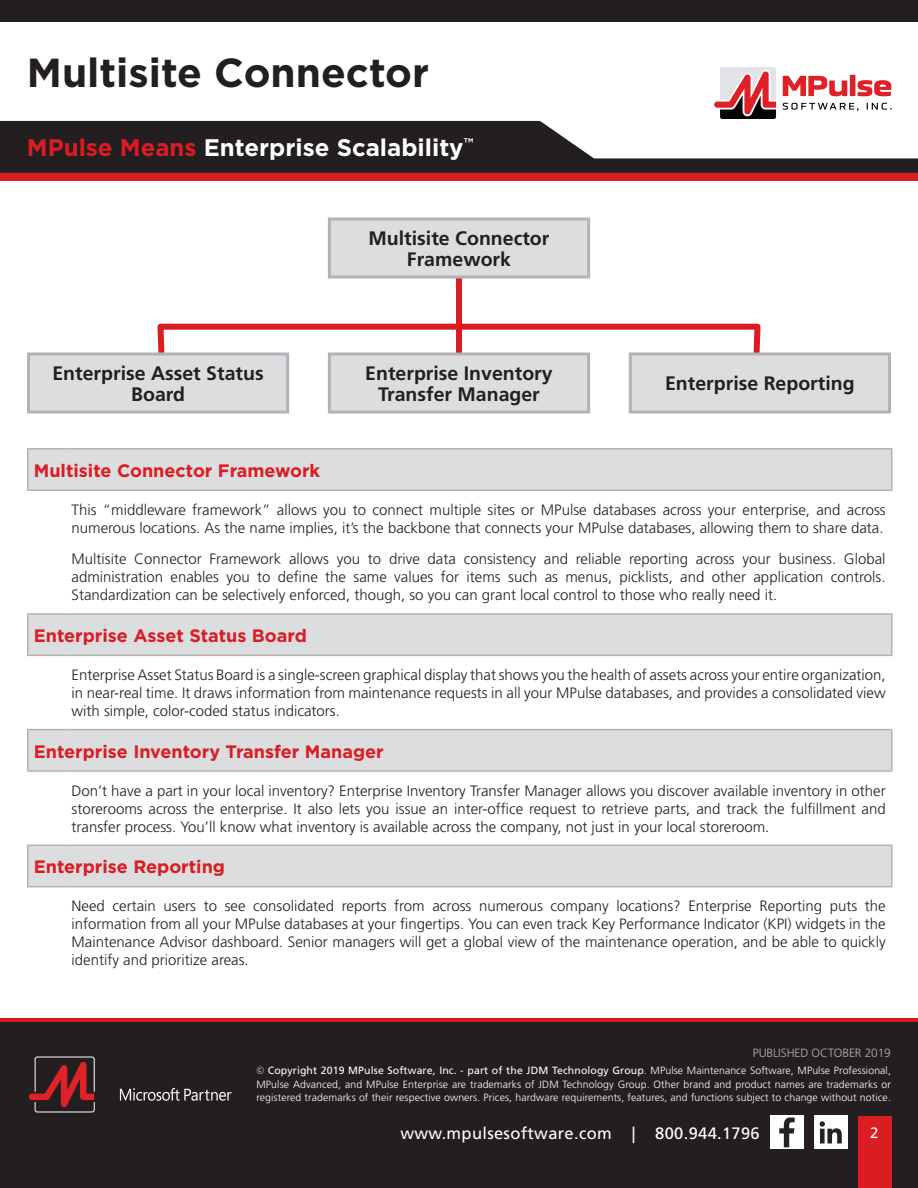
<style>
.page{position:relative;width:918px;height:1188px;background:#fff}
.page>*{position:absolute;margin:0;border:0;box-sizing:border-box;transform-origin:0 0}
.t1{font:700 40.5px "Gotham";color:#231f20}
.SubTitle{font:700 24px "Gotham";color:#fff}
.Section{font:700 19.5px/21px "Frutiger";color:#231f20;text-align:center}
.SubHead_1{font:700 18px "Gotham";color:#da1c23}
.t2{font:16.5px "Frutiger";letter-spacing:.02em;color:#fff}
.Table_Text{font:300 15px/18px "Frutiger";color:#231f20;text-align:justify}
.t3{font:15px "Frutiger";color:#fff}
.t4{font:300 12px "Frutiger";letter-spacing:-.01em;color:#b2b3b7}
.t5{font:300 10.5px/13.5px "Frutiger";letter-spacing:.01em;color:#fff;text-align:justify}
.s1{color:#da1c23}
.s2{font-family:"Gotham Narrow";font-weight:400}
.s3{font-weight:400}
</style>
<div class="page">
<div style="left:0;top:166px;width:918px;height:15px;background:#da1c23"></div>
<svg style="left:0;top:121px;width:918px;height:52px;fill:#231f20"></svg>
<div style="left:0;top:0;width:918px;height:22px;background:#231f20"></div>
<div style="left:0;top:1018px;width:918px;height:15px;background:#d81c23"></div>
<div style="left:0;top:1022px;width:918px;height:166px;background:#231f20"></div>
<div style="left:770px;top:1116px;width:34px;height:33px;background:#fff"></div>
<svg style="left:779px;top:1117px;width:16px;height:30px"></svg>
<div style="left:814px;top:1116px;width:33px;height:33px;background:#fff"></div>
<svg style="left:820px;top:1121px;width:22px;height:22px"></svg>
<div style="left:858px;top:1116px;width:33px;height:72px;background:#da1c23"></div>
<svg style="left:29px;top:1056px;width:66px;height:57px"></svg>
<svg style="left:120px;top:1088px;width:111px;height:13px"></svg>
<svg style="left:783px;top:75px;width:108px;height:21px"></svg>
<svg style="left:783px;top:103px;width:76px;height:8px"></svg>
<svg style="left:867px;top:103px;width:24px;height:7px"></svg>
<svg style="left:714px;top:67px;width:62px;height:52px"></svg>
<svg style="left:157px;top:323px;width:604px;height:53px"></svg>
<div style="left:456px;top:269px;width:6px;height:100px;background:#da1c23"></div>
<div style="left:329px;top:219px;width:260px;height:58px;background:#dcdddf"></div>
<div style="left:328px;top:218px;width:262px;height:61px;border:3px solid #b2b3b7"></div>
<div style="left:329px;top:354px;width:260px;height:58px;background:#dcdddf"></div>
<div style="left:328px;top:352px;width:262px;height:62px;border:3px solid #b2b3b7"></div>
<div style="left:630px;top:354px;width:260px;height:58px;background:#dcdddf"></div>
<div style="left:629px;top:352px;width:262px;height:62px;border:3px solid #b2b3b7"></div>
<div style="left:28px;top:354px;width:260px;height:58px;background:#dcdddf"></div>
<div style="left:27px;top:352px;width:262px;height:62px;border:3px solid #b2b3b7"></div>
<svg style="left:28px;top:450px;width:864px;height:436px"></svg>
<hr style="left:27px;top:613px;width:39px;height:2px;background:#b2b3b7">
<hr style="left:27px;top:615px;width:1px;height:40px;background:#b2b3b7">
<hr style="left:66px;top:613px;width:826px;height:2px;background:#b2b3b7">
<hr style="left:891px;top:615px;width:1px;height:40px;background:#b2b3b7">
<hr style="left:27px;top:655px;width:39px;height:1px;background:#b2b3b7">
<hr style="left:66px;top:655px;width:826px;height:1px;background:#b2b3b7">
<hr style="left:27px;top:448px;width:39px;height:2px;background:#b2b3b7">
<hr style="left:27px;top:450px;width:1px;height:39px;background:#b2b3b7">
<hr style="left:66px;top:448px;width:826px;height:2px;background:#b2b3b7">
<hr style="left:891px;top:450px;width:1px;height:39px;background:#b2b3b7">
<hr style="left:27px;top:489px;width:39px;height:2px;background:#b2b3b7">
<hr style="left:66px;top:489px;width:826px;height:2px;background:#b2b3b7">
<hr style="left:27px;top:729px;width:39px;height:1px;background:#b2b3b7">
<hr style="left:27px;top:730px;width:1px;height:40px;background:#b2b3b7">
<hr style="left:66px;top:729px;width:826px;height:1px;background:#b2b3b7">
<hr style="left:891px;top:730px;width:1px;height:40px;background:#b2b3b7">
<hr style="left:27px;top:770px;width:39px;height:2px;background:#b2b3b7">
<hr style="left:66px;top:770px;width:826px;height:2px;background:#b2b3b7">
<hr style="left:27px;top:845px;width:39px;height:1px;background:#b2b3b7">
<hr style="left:27px;top:846px;width:1px;height:40px;background:#b2b3b7">
<hr style="left:66px;top:845px;width:826px;height:1px;background:#b2b3b7">
<hr style="left:891px;top:846px;width:1px;height:40px;background:#b2b3b7">
<hr style="left:27px;top:886px;width:39px;height:1px;background:#b2b3b7">
<hr style="left:66px;top:886px;width:826px;height:1px;background:#b2b3b7">
<p class="t1" style="left:27px;top:46px;width:404px">Multisite Connector</p>
<p class="SubTitle" style="left:27px;top:131px;width:448px"><span class="s1">MPulse Means</span> Enterprise Scalability<sup>™</sup></p>
<p class="Section" style="left:52px;top:363px;width:213px">Enterprise Asset Status<br>Board</p>
<p class="Section" style="left:369px;top:228px;width:182px">Multisite Connector<br>Framework</p>
<p class="Section" style="left:365px;top:363px;width:189px">Enterprise Inventory<br>Transfer Manager</p>
<p class="Section" style="left:665px;top:373px;width:191px">Enterprise Reporting</p>
<p class="SubHead_1" style="left:34px;top:458px;width:288px">Multisite Connector Framework</p>
<p class="Table_Text" style="left:72px;top:501px;width:816px">This “middleware framework” allows you to connect multiple sites or MPulse databases across your enterprise, and across numerous locations. As the name implies, it’s the backbone that connects your MPulse databases, allowing them to share data.</p>
<p class="Table_Text" style="left:72px;top:551px;width:816px">Multisite Connector Framework allows you to drive data consistency and reliable reporting across your business. Global administration enables you to define the same values for items such as menus, picklists, and other application controls.<br>Standardization can be selectively enforced, though, so you can grant local control to those who really need it.</p>
<p class="SubHead_1" style="left:34px;top:624px;width:275px">Enterprise Asset Status Board</p>
<p class="Table_Text" style="left:72px;top:666px;width:816px">Enterprise Asset Status Board is a single-screen graphical display that shows you the health of assets across your entire organization, in near-real time. It draws information from maintenance requests in all your MPulse databases, and provides a consolidated view with simple, color-coded status indicators.</p>
<p class="SubHead_1" style="left:34px;top:739px;width:351px">Enterprise Inventory Transfer Manager</p>
<p class="Table_Text" style="left:72px;top:782px;width:816px">Don’t have a part in your local inventory? Enterprise Inventory Transfer Manager allows you discover available inventory in other storerooms across the enterprise. It also lets you issue an inter-office request to retrieve parts, and track the fulfillment and transfer process. You’ll know what inventory is available across the company, not just in your local storeroom.</p>
<p class="SubHead_1" style="left:34px;top:855px;width:193px">Enterprise Reporting</p>
<p class="Table_Text" style="left:72px;top:897px;width:816px">Need certain users to see consolidated reports from across numerous company locations? Enterprise Reporting puts the information from all your MPulse databases at your fingertips. You can even track Key Performance Indicator (KPI) widgets in the Maintenance Advisor dashboard. Senior managers will get a global view of the maintenance operation, and be able to quickly identify and prioritize areas.</p>
<p class="t4" style="left:753px;top:1046px;width:140px">PUBLISHED OCTOBER 2019</p>
<p class="t5" style="left:256px;top:1064px;width:636px"><span class="s2">©</span> <span class="s3">Copyright 2019 MPulse Software, Inc. - part of the JDM Technology Group</span>. MPulse Maintenance Software, MPulse Professional, MPulse Advanced, and MPulse Enterprise are trademarks of JDM Technology Group. Other brand and product names are trademarks or registered trademarks of their respective owners. Prices, hardware requirements, features, and functions subject to change without notice.</p>
<p class="t2" style="left:400px;top:1123px;width:361px">www.mpulsesoftware.com | 800.944.1796</p>
<p class="t3" style="left:870px;top:1124px;width:10px">2</p>
</div>
